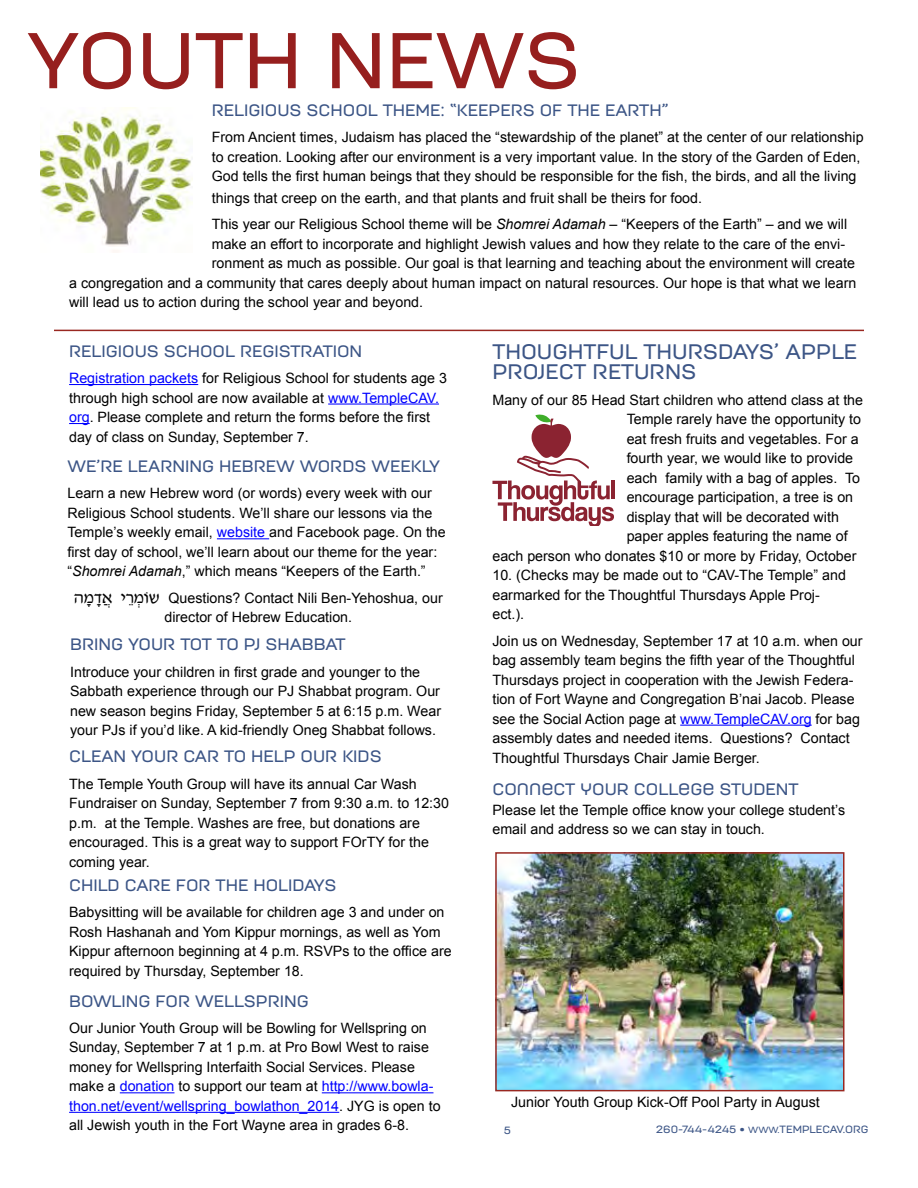
<style>
.page{position:relative;width:918px;height:1188px;background:#fff}
.page>*{position:absolute;margin:0;border:0;box-sizing:border-box;transform-origin:0 0}
.t1{font:500 78.75px "Moderna Unicase";color:#961f1e}
.t2{font:500 21px/19.5px "Moderna Unicase";color:#3c5586}
.t3{font:500 16.5px "Moderna Unicase";color:#3c5586}
.t4{font:14.25px/19.5px "Arial";color:#000}
.t5{font:500 10.5px "Moderna Unicase";color:#3c5586}
.s1{font-style:italic}
.s2{color:#00f}
.s3{font-family:"David D";font-size:18px}
.s4{font-size:9px}
</style>
<div class="page">
<hr style="left:54px;top:330px;width:810px;height:1px;background:#992821">
<img style="left:41px;top:108px;width:151px;height:144px">
<hr style="left:69px;top:384px;width:129px;height:1px;background:#00f">
<hr style="left:328px;top:404px;width:111px;height:1px;background:#00f">
<svg style="left:69px;top:423px;width:21px;height:1px"></svg>
<hr style="left:680px;top:725px;width:132px;height:1px;background:#00f">
<hr style="left:611px;top:481px;width:4px;height:18px;background:#8b2331">
<svg style="left:492px;top:414px;width:122px;height:112px"></svg>
<img style="left:498px;top:855px;width:343px;height:233px">
<div style="left:495px;top:852px;width:349px;height:239px;border:2px solid #992821"></div>
<hr style="left:217px;top:538px;width:52px;height:1px;background:#00f">
<hr style="left:120px;top:1092px;width:54px;height:1px;background:#00f">
<hr style="left:322px;top:1092px;width:111px;height:1px;background:#00f">
<hr style="left:69px;top:1112px;width:270px;height:1px;background:#00f">
<h1 class="t1" style="left:27px;top:0;width:555px">YOUTH NEWS</h1>
<p class="t3" style="left:212px;top:98px;width:458px">RELIGIOUS SCHOOL THEME: “KEEPERS OF THE EARTH”</p>
<p class="t4" style="left:212px;top:128px;width:653px">From Ancient times, Judaism has placed the “stewardship of the planet” at the center of our relationship to creation. Looking after our environment is a very important value. In the story of the Garden of Eden,<br>God tells the first human beings that they should be responsible for the fish, the birds, and all the living</p>
<p class="t4" style="left:212px;top:185px;width:637px;line-height:26.2px">things that creep on the earth, and that plants and fruit shall be theirs for food.<br>This year our Religious School theme will be <span class="s1">Shomrei Adamah –</span> “Keepers of the Earth” – and we will</p>
<p class="t4" style="left:212px;top:234px;width:635px">make an effort to incorporate and highlight Jewish values and how they relate to the care of the envi-</p>
<p class="t4" style="left:212px;top:254px;width:645px">ronment as much as possible. Our goal is that learning and teaching about the environment will create</p>
<p class="t4" style="left:69px;top:273px;width:789px">a congregation and a community that cares deeply about human impact on natural resources. Our hope is that what we learn</p>
<p class="t4" style="left:69px;top:293px;width:356px">will lead us to action during the school year and beyond.</p>
<p class="t3" style="left:69px;top:338px;width:295px">RELIGIOUS SCHOOL REGISTRATION</p>
<p class="t4" style="left:69px;top:368px;width:379px"><span class="s2">Registration packets</span> for Religious School for students age 3 through high school are now available at <span class="s2">www.TempleCAV. org</span>. Please complete and return the forms before the first day of class on Sunday, September 7.</p>
<p class="t3" style="left:68px;top:454px;width:374px">WE’RE LEARNING HEBREW WORDS WEEKLY</p>
<p class="t4" style="left:67px;top:484px;width:380px">Learn a new Hebrew word (or words) every week with our Religious School students. We’ll share our lessons via the Temple’s weekly email, <span class="s2">website</span> and Facebook page. On the first day of school, we’ll learn about our theme for the year: “<span class="s1">Shomrei Adamah</span>,” which means “Keepers of the Earth.”</p>
<p class="t4" style="left:74px;top:588px;width:370px;text-align:center"><span class="s3">v¨n¨s£t h¥r§nIa</span> Questions? Contact Nili Ben-Yehoshua, our director of Hebrew Education.</p>
<p class="t3" style="left:70px;top:632px;width:277px">BRING YOUR TOT TO PJ SHABBAT</p>
<p class="t4" style="left:70px;top:662px;width:372px">Introduce your children in first grade and younger to the Sabbath experience through our PJ Shabbat program. Our new season begins Friday, September 5 at 6:15 p.m. Wear your PJs if you’d like. A kid-friendly Oneg Shabbat follows.</p>
<p class="t3" style="left:69px;top:744px;width:314px">CLEAN YOUR CAR TO HELP OUR KIDS</p>
<p class="t4" style="left:69px;top:774px;width:381px">The Temple Youth Group will have its annual Car Wash Fundraiser on Sunday, September 7 from 9:30 a.m. to 12:30 p.m. at the Temple. Washes are free, but donations are encouraged. This is a great way to support FOrTY for the coming year.</p>
<p class="t3" style="left:69px;top:873px;width:269px">CHILD CARE FOR THE HOLIDAYS</p>
<p class="t4" style="left:69px;top:903px;width:384px">Babysitting will be available for children age 3 and under on Rosh Hashanah and Yom Kippur mornings, as well as Yom Kippur afternoon beginning at 4 p.m. RSVPs to the office are required by Thursday, September 18.</p>
<p class="t3" style="left:69px;top:988px;width:241px">BOWLING FOR WELLSPRING</p>
<p class="t4" style="left:69px;top:1018px;width:373px">Our Junior Youth Group will be Bowling for Wellspring on Sunday, September 7 at 1 p.m. at Pro Bowl West to raise money for Wellspring Interfaith Social Services. Please make a <span class="s2">donation</span> to support our team at <span class="s2">http://www.bowla&shy;thon.net/event/wellspring_bowlathon_2014</span>. JYG is open to all Jewish youth in the Fort Wayne area in grades 6-8.</p>
<h2 class="t2" style="left:492px;top:342px;width:366px">THOUGHTFUL THURSDAYS’ APPLE<br>PROJECT RETURNS</h2>
<p class="t4" style="left:492px;top:390px;width:372px">Many of our 85 Head Start children who attend class at the</p>
<p class="t4" style="left:627px;top:410px;width:236px">Temple rarely have the opportunity to</p>
<p class="t4" style="left:627px;top:429px;width:234px">eat fresh fruits and vegetables. For a</p>
<p class="t4" style="left:627px;top:449px;width:228px">fourth year, we would like to provide</p>
<p class="t4" style="left:627px;top:468px;width:235px">each family with a bag of apples. To</p>
<p class="t4" style="left:627px;top:488px;width:228px">encourage participation, a tree is on</p>
<p class="t4" style="left:627px;top:507px;width:214px">display that will be decorated with</p>
<p class="t4" style="left:627px;top:527px;width:223px">paper apples featuring the name of</p>
<p class="t4" style="left:492px;top:546px;width:366px">each person who donates $10 or more by Friday, October</p>
<p class="t4" style="left:492px;top:566px;width:355px">10. (Checks may be made out to “CAV-The Temple” and earmarked for the Thoughtful Thursdays Apple Proj&shy;ect.).</p>
<p class="t4" style="left:492px;top:631px;width:372px">Join us on Wednesday, September 17 at 10 a.m. when our bag assembly team begins the fifth year of the Thoughtful Thursdays project in cooperation with the Jewish Federa&shy;tion of Fort Wayne and Congregation B’nai Jacob. Please see the Social Action page at <span class="s2">www.TempleCAV.org</span> for bag assembly dates and needed items. Questions? Contact Thoughtful Thursdays Chair Jamie Berger.</p>
<p class="t3" style="left:492px;top:777px;width:308px">CONNECT YOUR COLLEGE STUDENT</p>
<p class="t4" style="left:492px;top:800px;width:354px">Please let the Temple office know your college student’s email and address so we can stay in touch.</p>
<p class="t4" style="left:511px;top:1092px;width:310px">Junior Youth Group Kick-Off Pool Party in August</p>
<p class="t5" style="left:504px;top:1122px;width:9px">5</p>
<p class="t5" style="left:656px;top:1121px;width:214px">260-744-4245 • <span class="s4">WWW.</span>TEMPLECAV.ORG</p>
</div>
